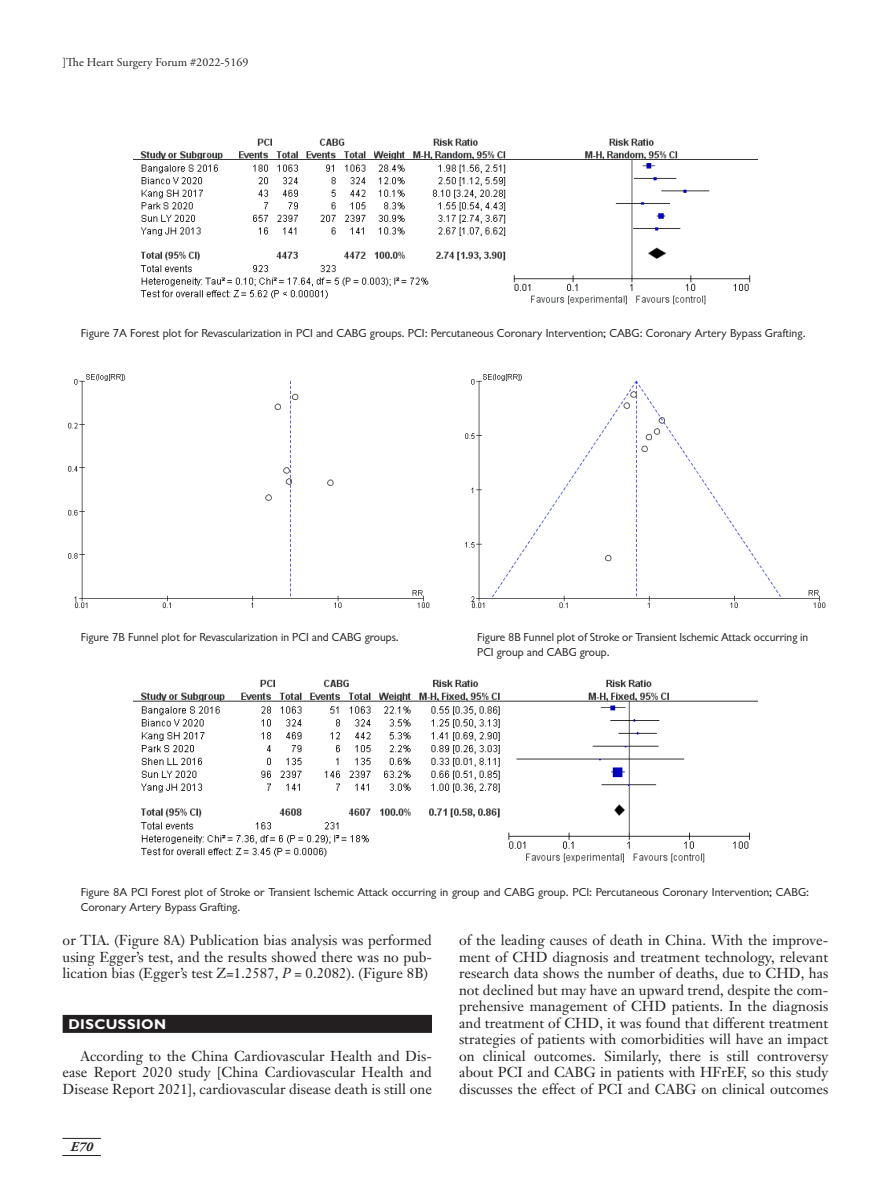
<style>
.page{position:relative;width:891px;height:1188px;background:#fff}
.page>*{position:absolute;margin:0;border:0;box-sizing:border-box;transform-origin:0 0}
.Body_Text{font:14.25px/16.5px "Janson Text";letter-spacing:.005em;color:#231f20;text-align:justify}
.t1{font:700 14.25px "Gill Sans";letter-spacing:.03em;color:#fff}
.t2{font:italic 700 13.5px "Adobe Garamond Pro";color:#231f20}
.Figure_Legend{font:12px/15px "Classical Sans Regular DTC";color:#231f20}
.t3{font:12px "Adobe Garamond Pro";letter-spacing:.005em;color:#231f20}
.s1{font-style:italic}
</style>
<div class="page">
<hr style="left:62px;top:1138px;width:39px;height:1px;background:#231f20">
<hr style="left:62px;top:1155px;width:39px;height:1px;background:#231f20">
<div style="left:63px;top:1015px;width:369px;height:18px;background:#231f20"></div>
<img style="left:134px;top:138px;width:623px;height:167px">
<img style="left:68px;top:374px;width:362px;height:235px">
<img style="left:134px;top:679px;width:623px;height:184px">
<img style="left:465px;top:374px;width:361px;height:235px">
<p class="t3" style="left:62px;top:55px;width:188px">]The Heart Surgery Forum #2022-5169</p>
<p class="Figure_Legend" style="left:81px;top:326px;width:726px">Figure 7A Forest plot for Revascularization in PCI and CABG groups. PCI: Percutaneous Coronary Intervention; CABG: Coronary Artery Bypass Grafting.</p>
<p class="Figure_Legend" style="left:81px;top:630px;width:319px">Figure 7B Funnel plot for Revascularization in PCI and CABG groups.</p>
<p class="Figure_Legend" style="left:477px;top:630px;width:333px">Figure 8B Funnel plot of Stroke or Transient Ischemic Attack occurring in<br>PCI group and CABG group.</p>
<p class="Figure_Legend" style="left:81px;top:885px;width:730px">Figure 8A PCI Forest plot of Stroke or Transient Ischemic Attack occurring in group and CABG group. PCI: Percutaneous Coronary Intervention; CABG:<br>Coronary Artery Bypass Grafting.</p>
<p class="Body_Text" style="left:63px;top:932px;width:371px">or TIA. (Figure 8A) Publication bias analysis was performed using Egger’s test, and the results showed there was no pub&shy;lication bias (Egger’s test Z=1.2587, <span class="s1">P</span> = 0.2082). (Figure 8B)</p>
<h1 class="t1" style="left:68px;top:1016px;width:99px">DISCUSSION</h1>
<p class="Body_Text" style="left:63px;top:1047px;width:371px;text-indent:18px">According to the China Cardiovascular Health and Dis&shy;ease Report 2020 study [China Cardiovascular Health and Disease Report 2021], cardiovascular disease death is still one</p>
<p class="t2" style="left:71px;top:1139px;width:24px">E70</p>
<p class="Body_Text" style="left:459px;top:932px;width:371px">of the leading causes of death in China. With the improve&shy;ment of CHD diagnosis and treatment technology, relevant research data shows the number of deaths, due to CHD, has not declined but may have an upward trend, despite the com&shy;prehensive management of CHD patients. In the diagnosis and treatment of CHD, it was found that different treatment strategies of patients with comorbidities will have an impact on clinical outcomes. Similarly, there is still controversy about PCI and CABG in patients with HFrEF, so this study discusses the effect of PCI and CABG on clinical outcomes</p>
</div>
